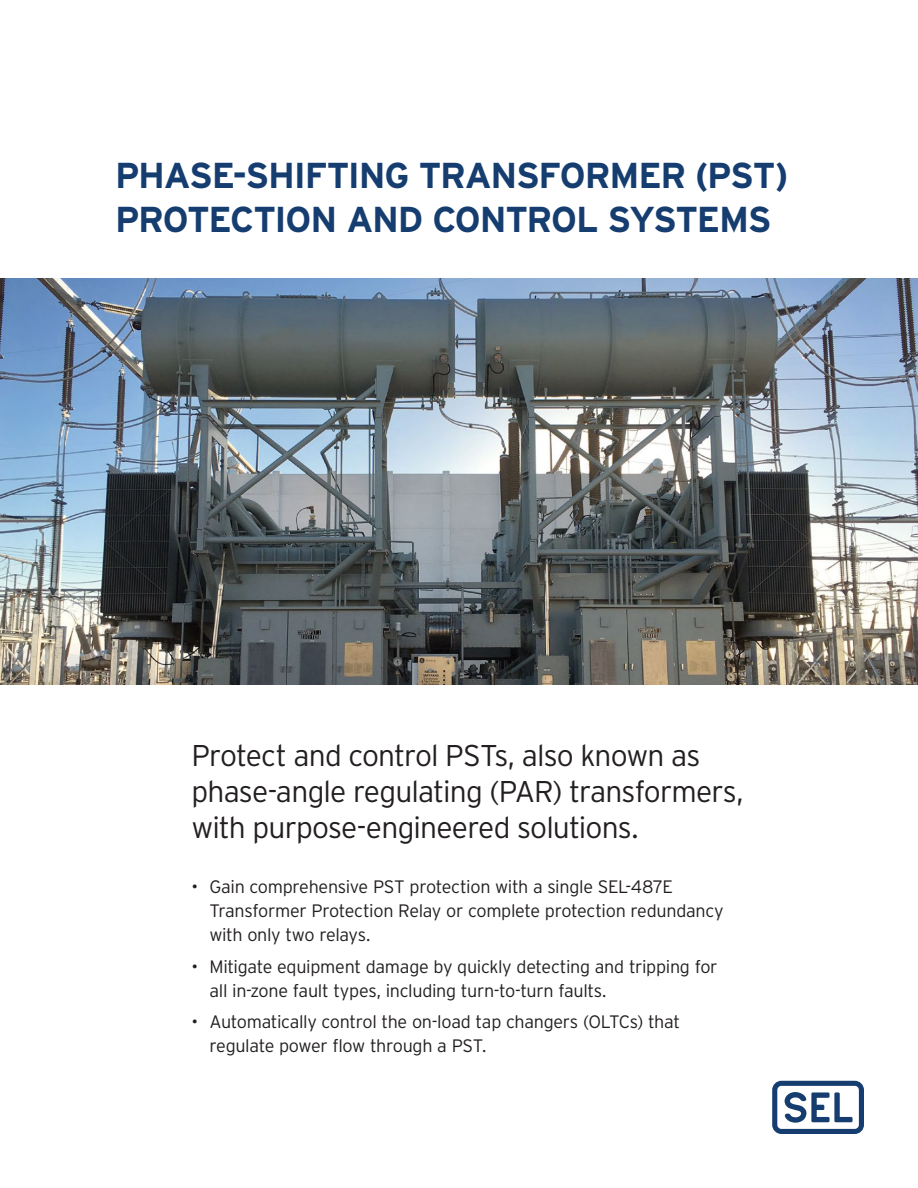
<style>
.page{position:relative;width:918px;height:1188px;background:#fff}
.page>*{position:absolute;margin:0;border:0;box-sizing:border-box;transform-origin:0 0}
.Cover_Title{font:700 36px/43.2px "Interstate Poly";letter-spacing:-.035em;color:#163d6f}
.Cover_Sub{font:300 30px/36px "Interstate Poly";letter-spacing:-.03em;color:#231f20}
.t1{font:300 18px/24px "Interstate Poly";letter-spacing:-.02em;color:#231f20}
</style>
<div class="page">
<svg style="left:772px;top:1081px;width:92px;height:53px"></svg>
<img style="left:0;top:279px;width:918px;height:406px">
<p class="Cover_Title" style="left:115px;top:153px;width:675px">PHASE-SHIFTING TRANSFORMER (PST)<br>PROTECTION AND CONTROL SYSTEMS</p>
<p class="Cover_Sub" style="left:192px;top:736px;width:554px">Protect and control PSTs, also known as phase-angle regulating (PAR) transformers, with purpose-engineered solutions.</p>
<p class="t1" style="left:210px;top:874px;width:516px;text-indent:-18px">• Gain comprehensive PST protection with a single SEL-487E<br>Transformer Protection Relay or complete protection redundancy with only two relays.</p>
<p class="t1" style="left:210px;top:953px;width:510px;text-indent:-18px">• Mitigate equipment damage by quickly detecting and tripping for all in-zone fault types, including turn-to-turn faults.</p>
<p class="t1" style="left:210px;top:1009px;width:472px;text-indent:-18px">• Automatically control the on-load tap changers (OLTCs) that regulate power flow through a PST.</p>
</div>
